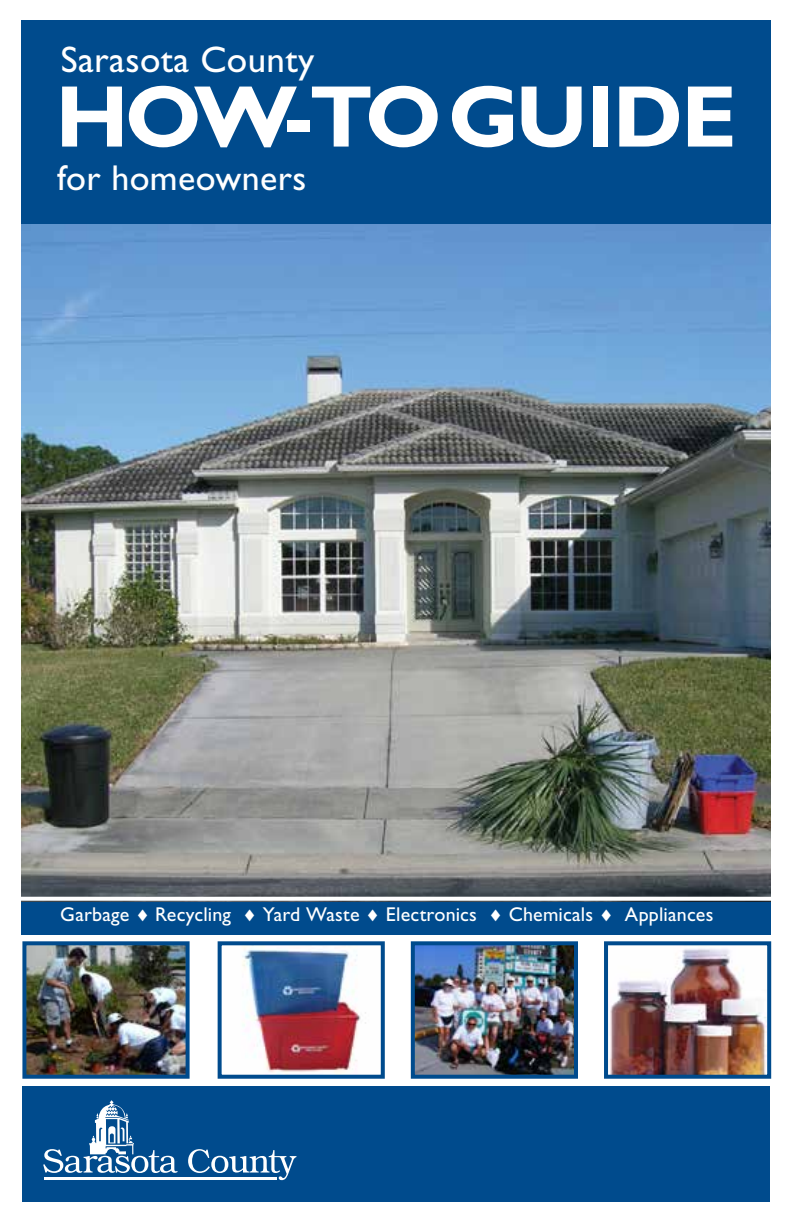
<style>
.page{position:relative;width:792px;height:1224px;background:#fff}
.page>*{position:absolute;margin:0;border:0;box-sizing:border-box;transform-origin:0 0}
.t1{font:700 88px "Gill Sans Std";letter-spacing:-.035em;color:#fff}
.t2{font:37px "Gill Sans Std";letter-spacing:.01em;color:#fff}
.t3{font:36px "Gill Sans Std";letter-spacing:.01em;color:#fff}
.t4{font:20px "Gill Sans Std";letter-spacing:.01em;color:#fff}
</style>
<div class="page">
<img style="left:22px;top:224px;width:748px;height:678px">
<div style="left:22px;top:21px;width:749px;height:203px;background:#004b8d"></div>
<svg style="left:21px;top:897px;width:750px;height:4px"></svg>
<div style="left:22px;top:1086px;width:748px;height:116px;background:#004b8d"></div>
<div style="left:22px;top:902px;width:749px;height:33px;background:#004b8d"></div>
<img style="left:27px;top:946px;width:158px;height:128px">
<div style="left:22px;top:941px;width:168px;height:138px;border:4px solid #004b8d"></div>
<img style="left:242px;top:946px;width:124px;height:128px">
<div style="left:218px;top:941px;width:167px;height:138px;border:4px solid #004b8d"></div>
<img style="left:416px;top:946px;width:157px;height:128px">
<div style="left:411px;top:941px;width:167px;height:138px;border:4px solid #004b8d"></div>
<img style="left:610px;top:948px;width:156px;height:126px">
<div style="left:604px;top:941px;width:167px;height:138px;border:4px solid #004b8d"></div>
<svg style="left:188px;top:1149px;width:108px;height:31px"></svg>
<hr style="left:44px;top:1177px;width:233px;height:3px;background:#fff">
<svg style="left:43px;top:1100px;width:135px;height:73px"></svg>
<h2 class="t2" style="left:61px;top:38px;width:255px">Sarasota County</h2>
<h1 class="t1" style="left:55px;top:65px;width:683px">HOW-TOGUIDE</h1>
<h3 class="t3" style="left:57px;top:157px;width:251px">for homeowners</h3>
<p class="t4" style="left:60px;top:903px;width:655px">Garbage ♦ Recycling ♦ Yard Waste ♦ Electronics ♦ Chemicals ♦ Appliances</p>
</div>
